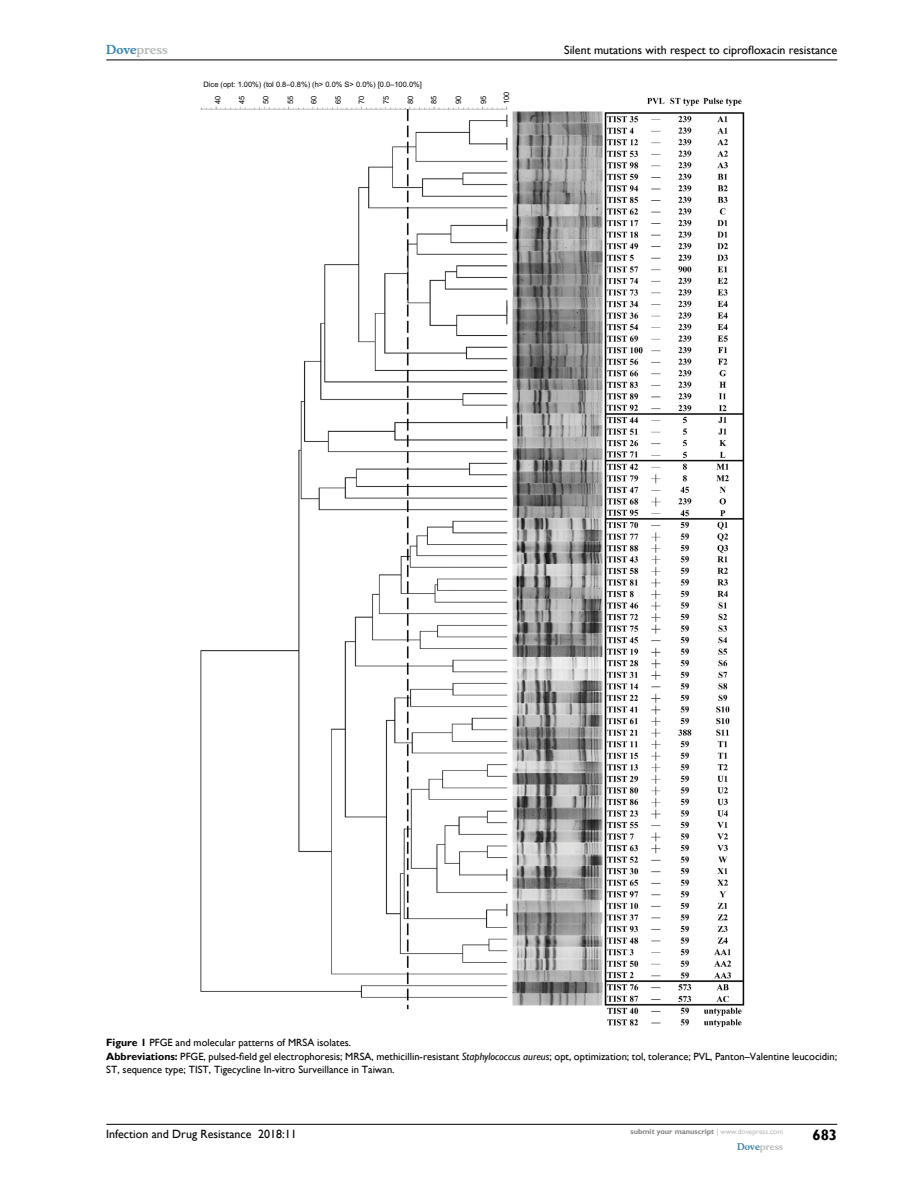
<style>
.page{position:relative;width:918px;height:1188px;background:#fff}
.page>*{position:absolute;margin:0;border:0;box-sizing:border-box;transform-origin:0 0}
.t1{font:700 15px "Gill Sans";color:#000}
.t2{font:12px "Gill Sans";color:#000}
.t3{font:700 12px "Musee";color:#b8babc}
.t4{font:10.5px/13.5px "Gill Sans";color:#000}
.t5{font:700 9px "Musee";color:#b8babc}
.t6{font:7.5px "Arial";color:#000}
.t7{font:700 7.5px "Gill Sans";color:#808285}
.s1{color:#3785ad}
.s2{font-weight:700}
.s3{font-style:italic}
.s4{font-weight:400;color:#b8babc}
</style>
<div class="page">
<hr style="left:106px;top:1124px;width:731px;height:1px;background:#000">
<hr style="left:106px;top:60px;width:731px;height:1px;background:#000">
<img style="left:200px;top:97px;width:544px;height:930px">
<p class="t3" style="left:106px;top:43px;width:63px"><span class="s1">Dove</span>press</p>
<p class="t6" style="left:204px;top:80px;width:220px">Dice (opt: 1.00%) (tol 0.8–0.8%) (h&gt; 0.0% S&gt; 0.0%) [0.0–100.0%]</p>
<p class="t6" style="left:213px;top:104px;width:10px;rotate:-90deg">40</p>
<p class="t6" style="left:237px;top:104px;width:10px;rotate:-90deg">45</p>
<p class="t6" style="left:261px;top:104px;width:10px;rotate:-90deg">50</p>
<p class="t6" style="left:286px;top:104px;width:10px;rotate:-90deg">55</p>
<p class="t6" style="left:309px;top:104px;width:10px;rotate:-90deg">60</p>
<p class="t6" style="left:333px;top:104px;width:10px;rotate:-90deg">65</p>
<p class="t6" style="left:357px;top:104px;width:10px;rotate:-90deg">70</p>
<p class="t6" style="left:381px;top:104px;width:10px;rotate:-90deg">75</p>
<p class="t6" style="left:406px;top:104px;width:10px;rotate:-90deg">80</p>
<p class="t6" style="left:429px;top:104px;width:10px;rotate:-90deg">85</p>
<p class="t6" style="left:454px;top:104px;width:10px;rotate:-90deg">90</p>
<p class="t6" style="left:478px;top:104px;width:10px;rotate:-90deg">95</p>
<p class="t6" style="left:502px;top:104px;width:14px;rotate:-90deg">100</p>
<p class="t2" style="left:564px;top:43px;width:275px">Silent mutations with respect to ciprofloxacin resistance</p>
<p class="t4" style="left:106px;top:1036px;width:732px"><span class="s2">Figure 1</span> PFGE and molecular patterns of MRSA isolates.<br><span class="s2">Abbreviations:</span> PFGE, pulsed-field gel electrophoresis; MRSA, methicillin-resistant <span class="s3">Staphylococcus aureus</span>; opt, optimization; tol, tolerance; PVL, Panton–Valentine leucocidin;<br>ST, sequence type; TIST, Tigecycline In-vitro Surveillance in Taiwan.</p>
<p class="t2" style="left:106px;top:1127px;width:192px">Infection and Drug Resistance 2018:11</p>
<p class="t7" style="left:631px;top:1127px;width:154px">submit your manuscript <span class="s4">| www.dovepress.com</span></p>
<p class="t5" style="left:737px;top:1141px;width:48px"><span class="s1">Dove</span>press</p>
<h1 class="t1" style="left:812px;top:1126px;width:26px">683</h1>
</div>
